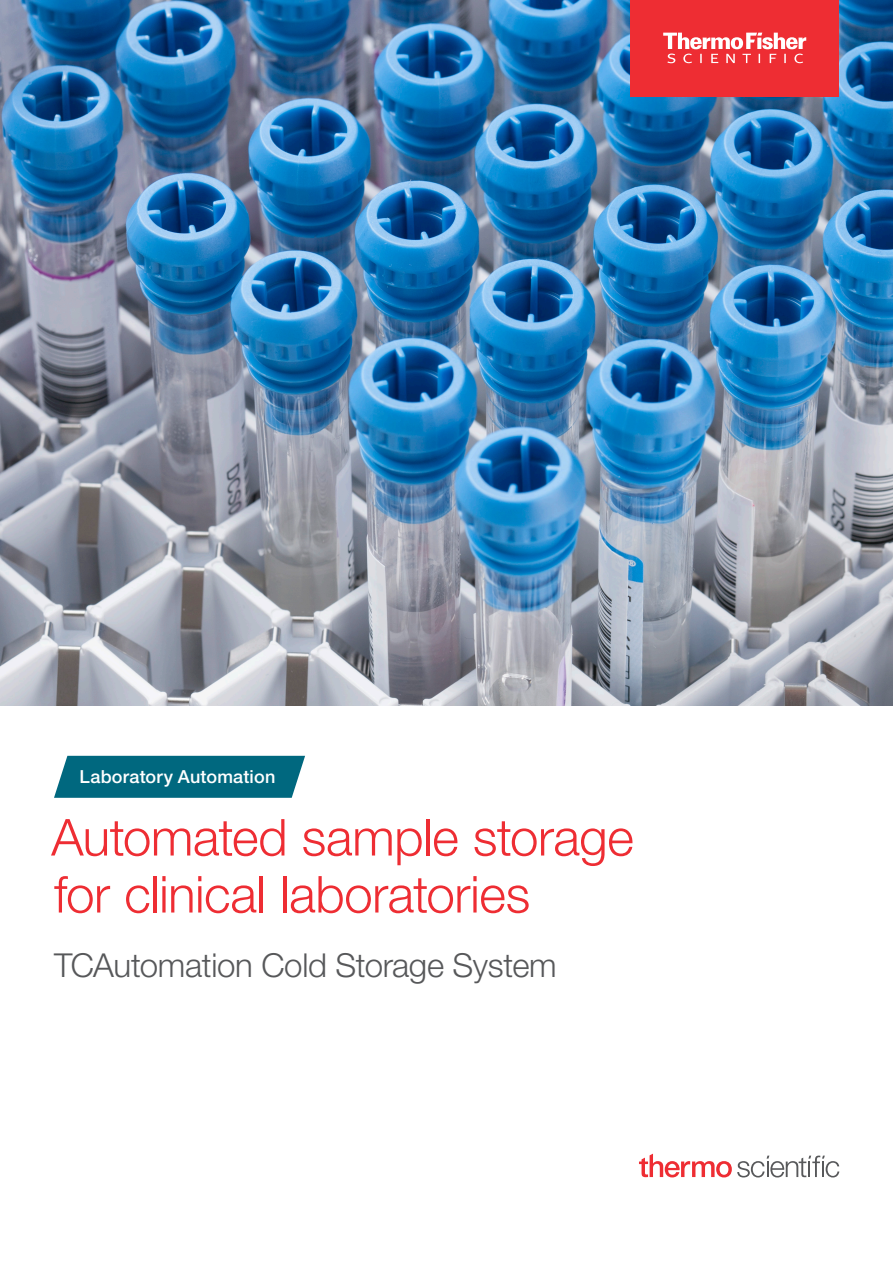
<style>
.page{position:relative;width:893px;height:1263px;background:#fff}
.page>*{position:absolute;margin:0;border:0;box-sizing:border-box;transform-origin:0 0}
.Headline{font:300 51px/57px "Helvetica Neue LTW1 G";letter-spacing:-.01em;color:#ee2d33}
.Subhead_Main{font:300 33px "Helvetica Neue LTW1 G";letter-spacing:-.01em;color:#57585a}
.Label_Identifier{font:500 18px "Helvetica Neue LTW1 G";letter-spacing:.01em;color:#fff}
</style>
<div class="page">
<img style="left:0;top:0;width:893px;height:705px">
<div style="left:630px;top:0;width:209px;height:96px;background:#ee2d33"></div>
<svg style="left:663px;top:33px;width:143px;height:30px"></svg>
<svg style="left:639px;top:1154px;width:200px;height:23px"></svg>
<svg style="left:54px;top:756px;width:251px;height:42px;background:#0e7086"></svg>
<p class="Label_Identifier" style="left:80px;top:766px;width:197px">Laboratory Automation</p>
<p class="Headline" style="left:51px;top:809px;width:584px">Automated sample storage for clinical laboratories</p>
<p class="Subhead_Main" style="left:54px;top:945px;width:504px">TCAutomation Cold Storage System</p>
</div>
